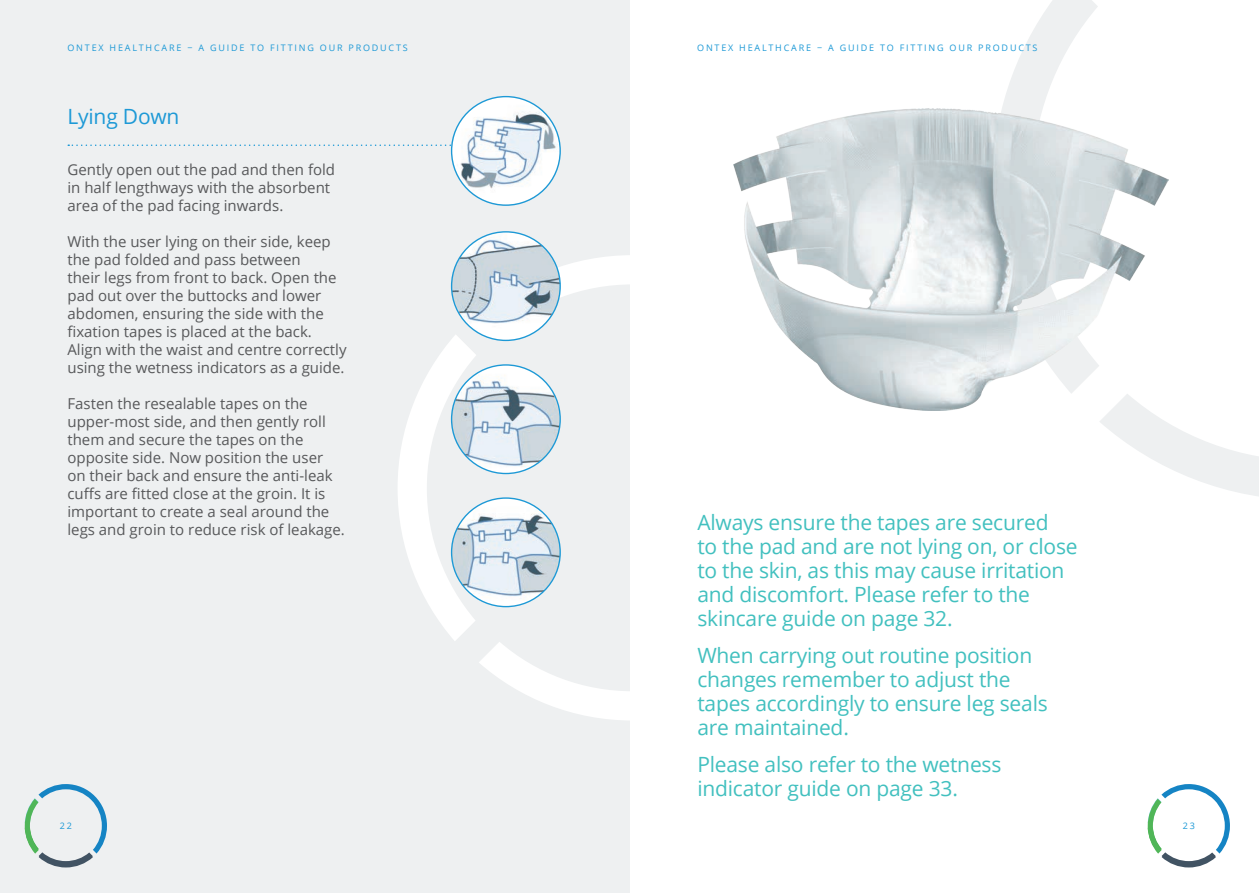
<style>
.page{position:relative;width:1259px;height:893px;background:#fff}
.page>*{position:absolute;margin:0;border:0;box-sizing:border-box;transform-origin:0 0}
.Sub_title{font:21px/24px "Open Sans";letter-spacing:-.01em;color:#42c0bf}
.Ontex_CS_Standfirst{font:21px "Open Sans";letter-spacing:-.01em;color:#1d99d6}
.Body_text{font:15px/18px "Open Sans";color:#57585a}
.Sub_title-2{font:9px "Open Sans";letter-spacing:.2em;color:#1d99d6}
</style>
<div class="page">
<div style="left:0;top:0;width:629px;height:893px;background:#eef0f1"></div>
<svg style="left:477px;top:255px;width:153px;height:79px"></svg>
<svg style="left:398px;top:334px;width:232px;height:386px"></svg>
<svg style="left:1002px;top:0;width:96px;height:109px"></svg>
<svg style="left:1100px;top:411px;width:159px;height:85px"></svg>
<svg style="left:68px;top:144px;width:383px;height:2px"></svg>
<img style="left:451px;top:97px;width:109px;height:108px;border-radius:54px">
<img style="left:451px;top:232px;width:109px;height:108px;border-radius:54px">
<img style="left:451px;top:365px;width:109px;height:108px;border-radius:54px">
<img style="left:451px;top:498px;width:109px;height:109px;border-radius:54px">
<img style="left:733px;top:109px;width:435px;height:302px">
<svg style="left:25px;top:784px;width:82px;height:83px"></svg>
<svg style="left:1147px;top:784px;width:83px;height:83px"></svg>
<p class="Sub_title-2" style="left:67px;top:41px;width:342px">ONTEX HEALTHCARE − A GUIDE TO FITTING OUR PRODUCTS</p>
<p class="Ontex_CS_Standfirst" style="left:67px;top:102px;width:113px">Lying Down</p>
<p class="Body_text" style="left:67px;top:161px;width:269px">Gently open out the pad and then fold in half lengthways with the absorbent area of the pad facing inwards.</p>
<p class="Body_text" style="left:67px;top:233px;width:281px">With the user lying on their side, keep the pad folded and pass between<br>their legs from front to back. Open the pad out over the buttocks and lower abdomen, ensuring the side with the fixation tapes is placed at the back.<br>Align with the waist and centre correctly using the wetness indicators as a guide.</p>
<p class="Body_text" style="left:67px;top:395px;width:279px">Fasten the resealable tapes on the upper-most side, and then gently roll them and secure the tapes on the opposite side. Now position the user on their back and ensure the anti-leak cuffs are fitted close at the groin. It is important to create a seal around the legs and groin to reduce risk of leakage.</p>
<p class="Sub_title-2" style="left:697px;top:41px;width:342px">ONTEX HEALTHCARE − A GUIDE TO FITTING OUR PRODUCTS</p>
<p class="Sub_title" style="left:697px;top:510px;width:382px">Always ensure the tapes are secured<br>to the pad and are not lying on, or close to the skin, as this may cause irritation and discomfort. Please refer to the skincare guide on page 32.</p>
<p class="Sub_title" style="left:697px;top:643px;width:352px">When carrying out routine position changes remember to adjust the tapes accordingly to ensure leg seals are maintained.</p>
<p class="Sub_title" style="left:697px;top:751px;width:305px">Please also refer to the wetness indicator guide on page 33.</p>
<p class="Sub_title-2" style="left:60px;top:819px;width:14px">22</p>
<p class="Sub_title-2" style="left:1182px;top:819px;width:14px">23</p>
</div>
